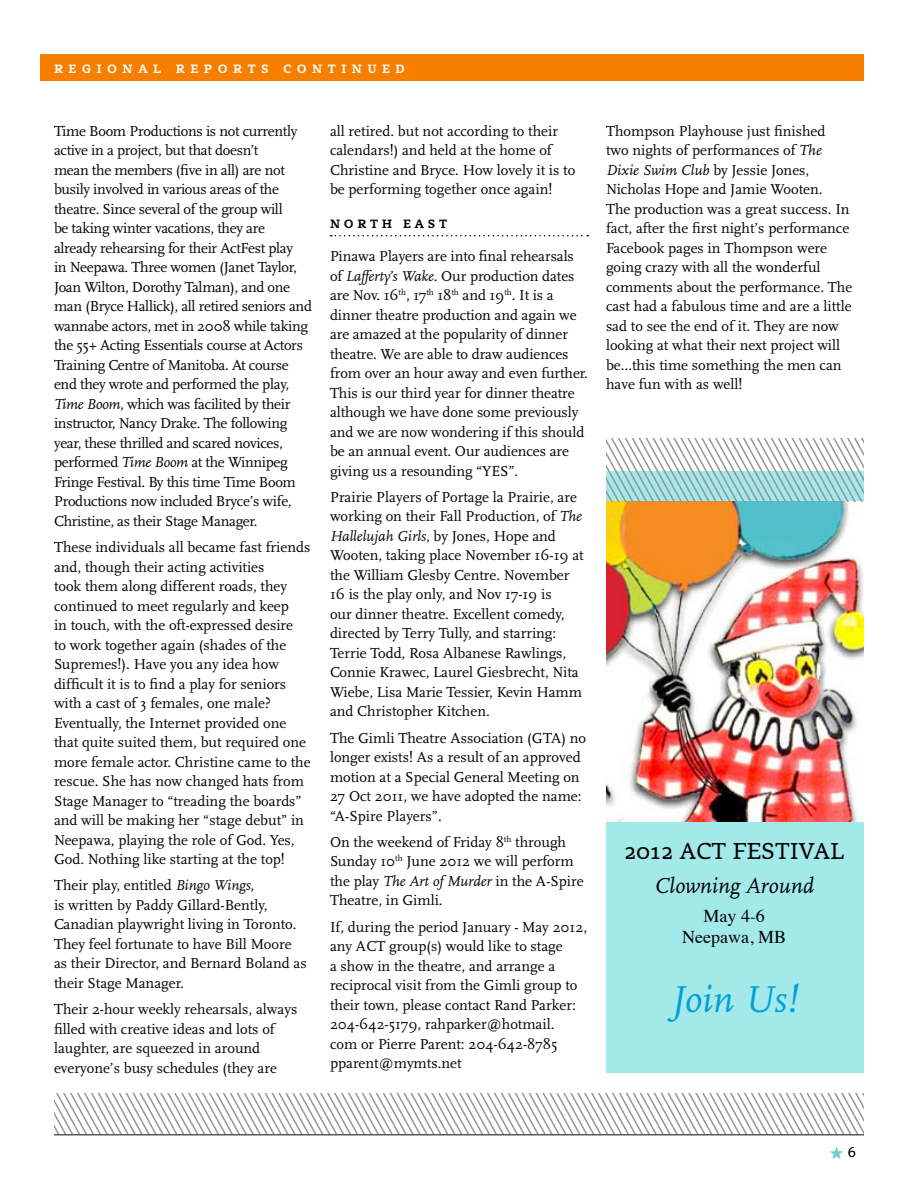
<style>
.page{position:relative;width:918px;height:1188px;background:#fff}
.page>*{position:absolute;margin:0;border:0;box-sizing:border-box;transform-origin:0 0}
.t1{font:italic 39px "Scala";color:#009fda}
.t2{font:24px "Flembo Text";color:#000}
.t3{font:italic 22.5px "Scala";color:#000}
.t4{font:18px/21.6px "Times";color:#000;text-align:center}
.t5{font:15px/19.5px "Scala";color:#000}
.t6{font:15px/19.5px "Scala";letter-spacing:-.02em;color:#000}
.t7{font:15px "Flembo Text";color:#000}
.t8{font:700 12.6px "Flembo Text";letter-spacing:.43em;color:#fff}
.t9{font:700 12.6px "Flembo Text";letter-spacing:.285em;color:#000}
.s1{font-style:italic}
</style>
<div class="page">
<svg style="left:331px;top:235px;width:257px;height:1px"></svg>
<div style="left:606px;top:471px;width:258px;height:602px;background:#a3e9e9"></div>
<div style="left:40px;top:54px;width:824px;height:27px;background:#f67f00"></div>
<svg style="left:830px;top:1146px;width:13px;height:13px"></svg>
<svg style="left:54px;top:1094px;width:810px;height:40px"></svg>
<hr style="left:54px;top:1134px;width:810px;height:2px;background:#58595b">
<img style="left:606px;top:502px;width:258px;height:319px">
<svg style="left:606px;top:438px;width:258px;height:64px"></svg>
<p class="t8" style="left:54px;top:61px;width:353px">REGIONAL REPORTS CONTINUED</p>
<p class="t6" style="left:54px;top:122px;width:259px">Time Boom Productions is not currently active in a project, but that doesn’t<br>mean the members (five in all) are not busily involved in various areas of the theatre. Since several of the group will<br>be taking winter vacations, they are<br>already rehearsing for their ActFest play<br>in Neepawa. Three women (Janet Taylor, Joan Wilton, Dorothy Talman), and one man (Bryce Hallick), all retired seniors and wannabe actors, met in 2008 while taking the 55+ Acting Essentials course at Actors Training Centre of Manitoba. At course end they wrote and performed the play, <span class="s1">Time Boom</span>, which was facilited by their instructor, Nancy Drake. The following year, these thrilled and scared novices, performed <span class="s1">Time Boom</span> at the Winnipeg Fringe Festival. By this time Time Boom Productions now included Bryce’s wife, Christine, as their Stage Manager.</p>
<p class="t5" style="left:54px;top:538px;width:258px">These individuals all became fast friends and, though their acting activities<br>took them along different roads, they continued to meet regularly and keep<br>in touch, with the oft-expressed desire<br>to work together again (shades of the Supremes!). Have you any idea how difficult it is to find a play for seniors with a cast of 3 females, one male?<br>Eventually, the Internet provided one that quite suited them, but required one more female actor. Christine came to the rescue. She has now changed hats from Stage Manager to “treading the boards” and will be making her “stage debut” in Neepawa, playing the role of God. Yes, God. Nothing like starting at the top!</p>
<p class="t5" style="left:54px;top:876px;width:254px">Their play, entitled <span class="s1">Bingo Wings</span>,<br>is written by Paddy Gillard-Bently, Canadian playwright living in Toronto.<br>They feel fortunate to have Bill Moore as their Director, and Bernard Boland as their Stage Manager.</p>
<p class="t5" style="left:54px;top:1000px;width:245px">Their 2-hour weekly rehearsals, always filled with creative ideas and lots of laughter, are squeezed in around everyone’s busy schedules (they are</p>
<p class="t5" style="left:330px;top:122px;width:247px">all retired. but not according to their calendars!) and held at the home of Christine and Bryce. How lovely it is to be performing together once again!</p>
<p class="t9" style="left:330px;top:217px;width:119px">NORTH EAST</p>
<p class="t5" style="left:330px;top:247px;width:260px">Pinawa Players are into final rehearsals of <span class="s1">Lafferty’s Wake</span>. Our production dates are Nov. 16<sup>th</sup>, 17<sup>th</sup> 18<sup>th</sup> and 19<sup>th</sup>. It is a dinner theatre production and again we are amazed at the popularity of dinner theatre. We are able to draw audiences from over an hour away and even further.<br>This is our third year for dinner theatre although we have done some previously and we are now wondering if this should be an annual event. Our audiences are giving us a resounding “YES”.</p>
<p class="t5" style="left:330px;top:488px;width:255px">Prairie Players of Portage la Prairie, are working on their Fall Production, of <span class="s1">The Hallelujah Girls</span>, by Jones, Hope and Wooten, taking place November 16-19 at the William Glesby Centre. November 16 is the play only, and Nov 17-19 is<br>our dinner theatre. Excellent comedy, directed by Terry Tully, and starring:<br>Terrie Todd, Rosa Albanese Rawlings, Connie Krawec, Laurel Giesbrecht, Nita Wiebe, Lisa Marie Tessier, Kevin Hamm and Christopher Kitchen.</p>
<p class="t5" style="left:330px;top:728px;width:258px">The Gimli Theatre Association (GTA) no longer exists! As a result of an approved motion at a Special General Meeting on 27 Oct 2011, we have adopted the name: “A-Spire Players”.</p>
<p class="t5" style="left:330px;top:833px;width:255px">On the weekend of Friday 8<sup>th</sup> through<br>Sunday 10<sup>th</sup> June 2012 we will perform the play <span class="s1">The Art of Murder</span> in the A-Spire<br>Theatre, in Gimli.</p>
<p class="t5" style="left:330px;top:917px;width:259px">If, during the period January - May 2012, any ACT group(s) would like to stage<br>a show in the theatre, and arrange a reciprocal visit from the Gimli group to their town, please contact Rand Parker:<br>204-642-5179, rahparker@hotmail.<br>com or Pierre Parent: 204-642-8785 pparent@mymts.net</p>
<p class="t5" style="left:606px;top:122px;width:248px">Thompson Playhouse just finished<br>two nights of performances of <span class="s1">The Dixie Swim Club</span> by Jessie Jones, Nicholas Hope and Jamie Wooten.<br>The production was a great success. In fact, after the first night’s performance Facebook pages in Thompson were going crazy with all the wonderful comments about the performance. The cast had a fabulous time and are a little sad to see the end of it. They are now looking at what their next project will be…this time something the men can have fun with as well!</p>
<h2 class="t2" style="left:624px;top:838px;width:222px">2012 ACT FESTIVAL</h2>
<h3 class="t3" style="left:655px;top:874px;width:161px">Clowning Around</h3>
<p class="t4" style="left:682px;top:903px;width:105px">May 4-6<br>Neepawa, MB</p>
<h1 class="t1" style="left:671px;top:979px;width:129px">Join Us!</h1>
<p class="t7" style="left:848px;top:1143px;width:10px">6</p>
</div>
